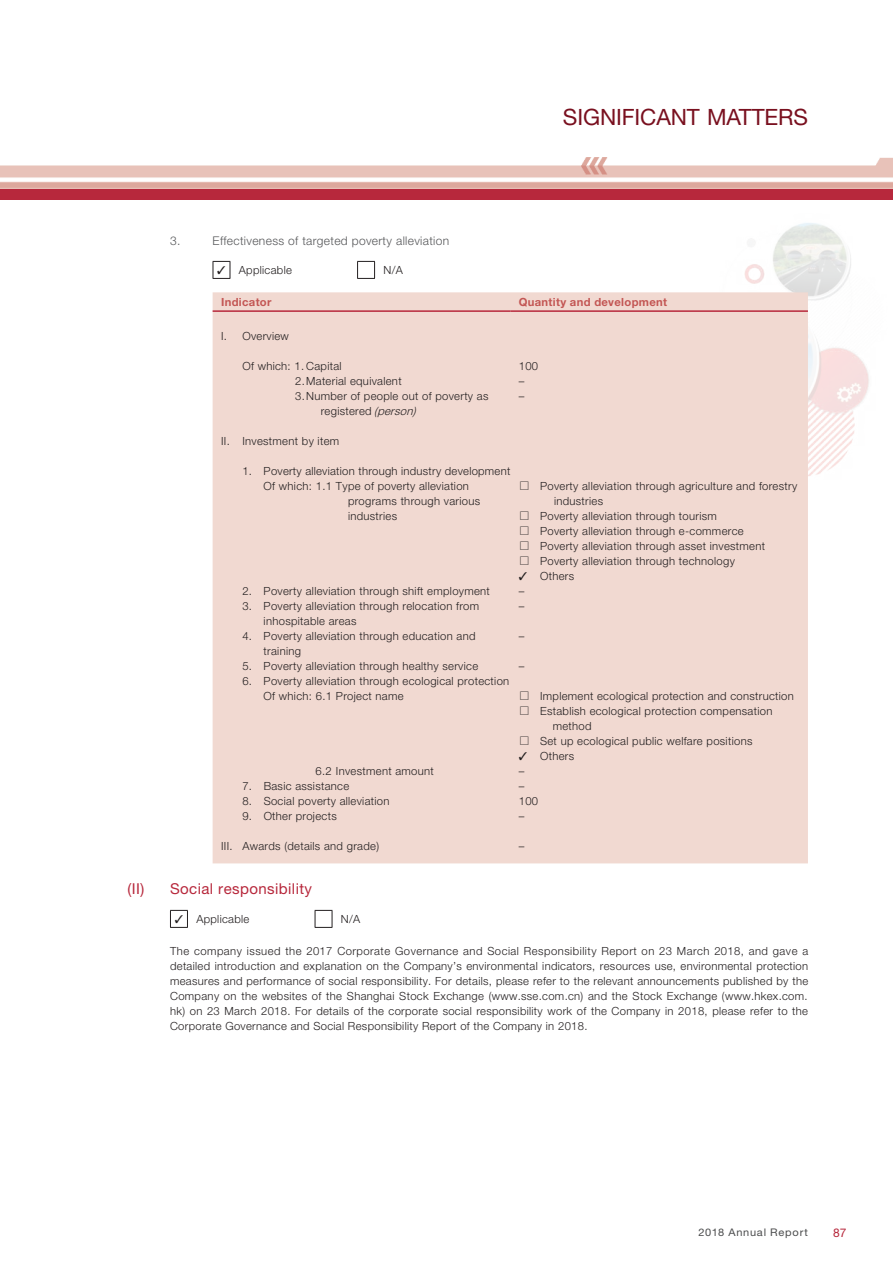
<style>
.page{position:relative;width:893px;height:1263px;background:#fff}
.page>*{position:absolute;margin:0;border:0;box-sizing:border-box;transform-origin:0 0}
.t1{font:22.5px "Helvetica Neue LT Std";letter-spacing:-.005em;color:#79101f}
.t2{font:15px "Helvetica Neue LT Std";letter-spacing:.03em;color:#b7283c}
.t3{font:300 12px "Helvetica Neue LT Std";letter-spacing:.03em;color:#57585a}
.t4{font:12px "Helvetica Neue LT Std";color:#b7283c}
.t5{font:300 11.25px/15px "Helvetica Neue LT Std";letter-spacing:.03em;color:#231f20}
.t6{font:700 11.25px "Helvetica Neue LT Std";letter-spacing:.03em;color:#c35654}
.t7{font:10.5px "Helvetica Neue LT Std";letter-spacing:.07em;color:#4b4c4d;scale:1.05 1}
.s1{font-style:italic}
.s2{font-family:"M Hei HK"}
</style>
<div class="page">
<div style="left:0;top:189px;width:893px;height:11px;background:#b7283c"></div>
<img style="left:589px;top:157px;width:304px;height:319px">
<svg style="left:213px;top:261px;width:18px;height:18px"></svg>
<svg style="left:357px;top:261px;width:18px;height:18px"></svg>
<div style="left:213px;top:292px;width:595px;height:571px;background:#f1d9d1"></div>
<hr style="left:213px;top:310px;width:297px;height:2px;background:#b7283c">
<hr style="left:510px;top:310px;width:298px;height:2px;background:#b7283c">
<svg style="left:170px;top:910px;width:18px;height:18px"></svg>
<svg style="left:315px;top:910px;width:18px;height:18px"></svg>
<h1 class="t1" style="left:563px;top:103px;width:247px">SIGNIFICANT MATTERS</h1>
<p class="t3" style="left:170px;top:233px;width:12px">3.</p>
<p class="t3" style="left:213px;top:233px;width:238px">Effectiveness of targeted poverty alleviation</p>
<p class="t5" style="left:217px;top:262px;width:76px">✓ Applicable</p>
<p class="t5" style="left:383px;top:262px;width:21px">N/A</p>
<p class="t6" style="left:221px;top:295px;width:52px">Indicator</p>
<p class="t6" style="left:519px;top:295px;width:150px">Quantity and development</p>
<p class="t5" style="left:221px;top:329px;width:69px">I. Overview</p>
<p class="t5" style="left:242px;top:359px;width:101px">Of which: 1. Capital</p>
<p class="t5" style="left:519px;top:359px;width:21px">100</p>
<p class="t5" style="left:295px;top:374px;width:108px">2. Material equivalent</p>
<p class="t5" style="left:519px;top:374px;width:7px">–</p>
<p class="t5" style="left:321px;top:389px;width:169px;text-indent:-26px">3. Nu mber of people out of poverty as registered <span class="s1">(person)</span></p>
<p class="t5" style="left:519px;top:389px;width:7px">–</p>
<p class="t5" style="left:221px;top:434px;width:120px">II. Investment by item</p>
<p class="t5" style="left:242px;top:464px;width:269px">1. Poverty alleviation through industry development</p>
<p class="t5" style="left:264px;top:479px;width:207px">Of which: 1.1 Ty pe of poverty alleviation</p>
<p class="t5" style="left:348px;top:494px;width:134px">programs through various</p>
<p class="t5" style="left:348px;top:509px;width:51px">industries</p>
<p class="t5" style="left:554px;top:479px;width:245px;text-indent:-35px"><span class="s2">□</span> Po verty alleviation through agriculture and forestry industries</p>
<p class="t5" style="left:519px;top:509px;width:200px"><span class="s2">□</span> Poverty alleviation through tourism</p>
<p class="t5" style="left:519px;top:524px;width:226px"><span class="s2">□</span> Poverty alleviation through e-commerce</p>
<p class="t5" style="left:519px;top:539px;width:248px"><span class="s2">□</span> Poverty alleviation through asset investment</p>
<p class="t5" style="left:519px;top:554px;width:218px"><span class="s2">□</span> Poverty alleviation through technology</p>
<p class="t5" style="left:519px;top:569px;width:57px">✓ Others</p>
<p class="t5" style="left:242px;top:584px;width:249px">2. Poverty alleviation through shift employment</p>
<p class="t5" style="left:519px;top:584px;width:7px">–</p>
<p class="t5" style="left:264px;top:599px;width:217px;text-indent:-21px">3. Poverty alleviation through relocation from inhospitable areas</p>
<p class="t5" style="left:519px;top:599px;width:7px">–</p>
<p class="t5" style="left:264px;top:629px;width:213px;text-indent:-21px">4. Poverty alleviation through education and training</p>
<p class="t5" style="left:519px;top:629px;width:7px">–</p>
<p class="t5" style="left:242px;top:659px;width:237px">5. Poverty alleviation through healthy service</p>
<p class="t5" style="left:519px;top:659px;width:7px">–</p>
<p class="t5" style="left:264px;top:674px;width:247px;text-indent:-21px">6. Poverty alleviation through ecological protection<br>Of which: 6.1 Project name</p>
<p class="t5" style="left:519px;top:689px;width:277px"><span class="s2">□</span> Implement ecological protection and construction</p>
<p class="t5" style="left:553px;top:704px;width:221px;text-indent:-34px"><span class="s2">□</span> Es tablish ecological protection compensation method</p>
<p class="t5" style="left:519px;top:734px;width:235px"><span class="s2">□</span> Set up ecological public welfare positions</p>
<p class="t5" style="left:519px;top:749px;width:57px">✓ Others</p>
<p class="t5" style="left:315px;top:764px;width:120px">6.2 Investment amount</p>
<p class="t5" style="left:519px;top:764px;width:7px">–</p>
<p class="t5" style="left:242px;top:779px;width:108px">7. Basic assistance</p>
<p class="t5" style="left:519px;top:779px;width:7px">–</p>
<p class="t5" style="left:242px;top:794px;width:149px">8. Social poverty alleviation</p>
<p class="t5" style="left:519px;top:794px;width:21px">100</p>
<p class="t5" style="left:242px;top:809px;width:96px">9. Other projects</p>
<p class="t5" style="left:519px;top:809px;width:7px">–</p>
<p class="t5" style="left:221px;top:839px;width:159px">III. Awards (details and grade)</p>
<p class="t5" style="left:519px;top:839px;width:7px">–</p>
<h2 class="t2" style="left:128px;top:879px;width:18px">(II)</h2>
<h2 class="t2" style="left:170px;top:879px;width:144px">Social responsibility</h2>
<p class="t5" style="left:175px;top:911px;width:76px">✓ Applicable</p>
<p class="t5" style="left:341px;top:911px;width:21px">N/A</p>
<p class="t5" style="left:170px;top:943px;width:640px;text-align:justify">The company issued the 2017 Corporate Governance and Social Responsibility Report on 23 March 2018, and gave a detailed introduction and explanation on the Company’s environmental indicators, resources use, environmental protection measures and performance of social responsibility. For details, please refer to the relevant announcements published by the Company on the websites of the Shanghai Stock Exchange (www.sse.com.cn) and the Stock Exchange (www.hkex.com. hk) on 23 March 2018. For details of the corporate social responsibility work of the Company in 2018, please refer to the Corporate Governance and Social Responsibility Report of the Company in 2018.</p>
<p class="t7" style="left:698px;top:1226px;width:106px">2018 Annual Report</p>
<p class="t4" style="left:833px;top:1225px;width:15px">87</p>
</div>
